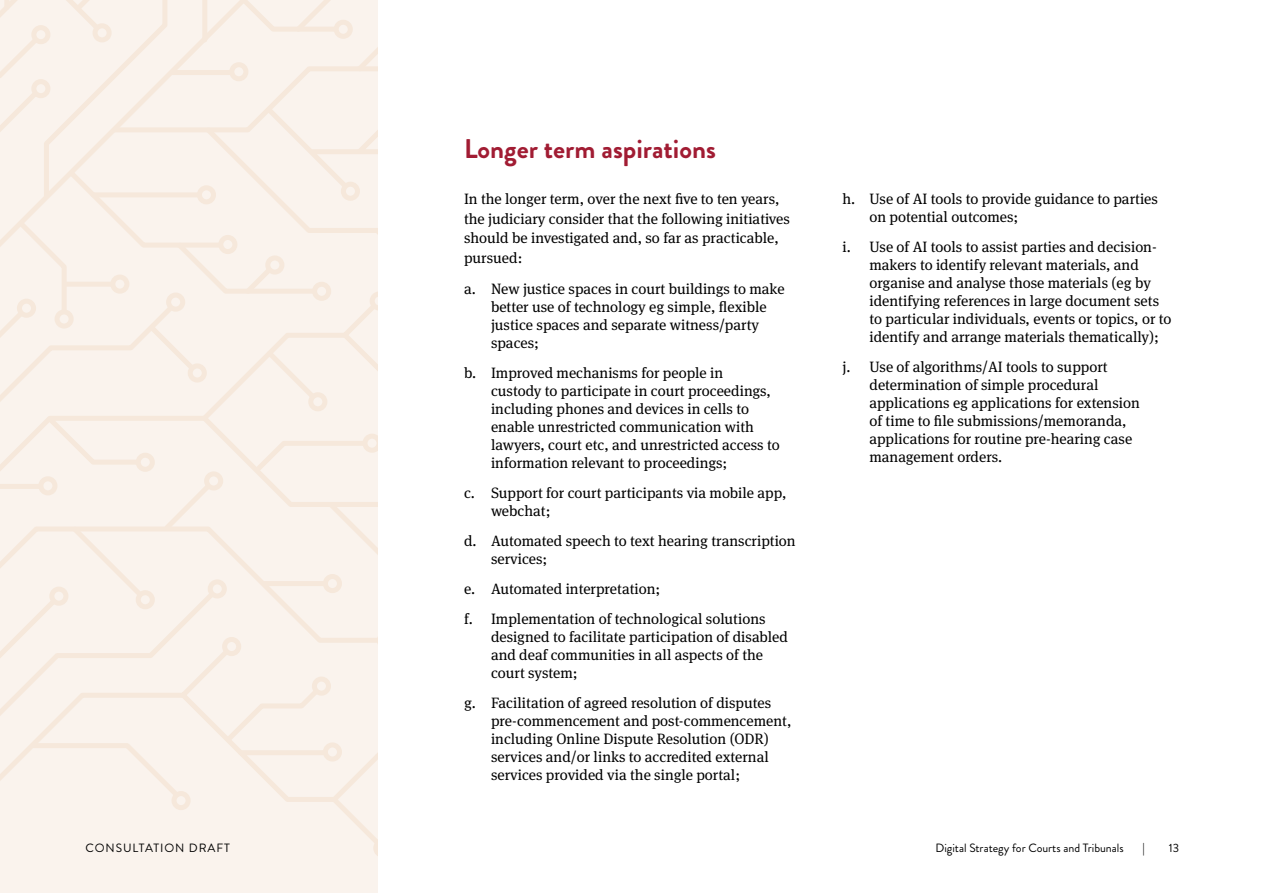
<style>
.page{position:relative;width:1263px;height:893px;background:#fff}
.page>*{position:absolute;margin:0;border:0;box-sizing:border-box;transform-origin:0 0}
.Sub_section_heading{font:700 27px "Brandon Grotesque";color:#a11c33}
.Body_text{font:15px/18px "Meta Serif Pro";color:#000}
.t1{font:12px "Brandon Grotesque";color:#000}
.t2{font:12px "Brandon Grotesque";letter-spacing:.075em;color:#000}
</style>
<div class="page">
<div style="left:233px;top:858px;width:145px;height:35px;background:#faf3ed"></div>
<div style="left:0;top:858px;width:233px;height:35px;background:#faf3ed"></div>
<svg style="left:0;top:0;width:378px;height:858px;background:#f9f1eb"></svg>
<div style="left:64px;top:282px;width:47px;height:5px;background:#f6e8db"></div>
<div style="left:110px;top:275px;width:19px;height:19px;border:5px solid #f6e8db;border-radius:50%"></div>
<p class="Sub_section_heading" style="left:464px;top:130px;width:253px">Longer term aspirations</p>
<p class="Body_text" style="left:464px;top:189px;width:327px;line-height:19.5px">In the longer term, over the next five to ten years, the judiciary consider that the following initiatives should be investigated and, so far as practicable, pursued:</p>
<p class="Body_text" style="left:491px;top:279px;width:295px;text-indent:-27px">a. New justice spaces in court buildings to make better use of technology eg simple, flexible justice spaces and separate witness/party spaces;</p>
<p class="Body_text" style="left:491px;top:363px;width:290px;text-indent:-27px">b. Improved mechanisms for people in<br>custody to participate in court proceedings, including phones and devices in cells to enable unrestricted communication with lawyers, court etc, and unrestricted access to information relevant to proceedings;</p>
<p class="Body_text" style="left:491px;top:483px;width:297px;text-indent:-27px">c. Support for court participants via mobile app, webchat;</p>
<p class="Body_text" style="left:491px;top:531px;width:306px;text-indent:-27px">d. Automated speech to text hearing transcription services;</p>
<p class="Body_text" style="left:464px;top:579px;width:198px">e. Automated interpretation;</p>
<p class="Body_text" style="left:491px;top:609px;width:298px;text-indent:-27px">f. Implementation of technological solutions designed to facilitate participation of disabled and deaf communities in all aspects of the court system;</p>
<p class="Body_text" style="left:491px;top:693px;width:302px;text-indent:-27px">g. Facilitation of agreed resolution of disputes pre-commencement and post-commencement, including Online Dispute Resolution (ODR) services and/or links to accredited external services provided via the single portal;</p>
<p class="Body_text" style="left:869px;top:189px;width:290px;text-indent:-27px">h. Use of AI tools to provide guidance to parties on potential outcomes;</p>
<p class="Body_text" style="left:869px;top:237px;width:303px;text-indent:-27px">i. Use of AI tools to assist parties and decision&shy;makers to identify relevant materials, and organise and analyse those materials (eg by identifying references in large document sets to particular individuals, events or topics, or to identify and arrange materials thematically);</p>
<p class="Body_text" style="left:869px;top:357px;width:272px;text-indent:-27px">j. Use of algorithms/AI tools to support determination of simple procedural applications eg applications for extension of time to file submissions/memoranda, applications for routine pre-hearing case management orders.</p>
<p class="t2" style="left:86px;top:840px;width:146px">CONSULTATION DRAFT</p>
<p class="t1" style="left:935px;top:840px;width:190px">Digital Strategy for Courts and Tribunals</p>
<p class="t1" style="left:1142px;top:840px;width:4px">|</p>
<p class="t1" style="left:1169px;top:840px;width:12px">13</p>
</div>
